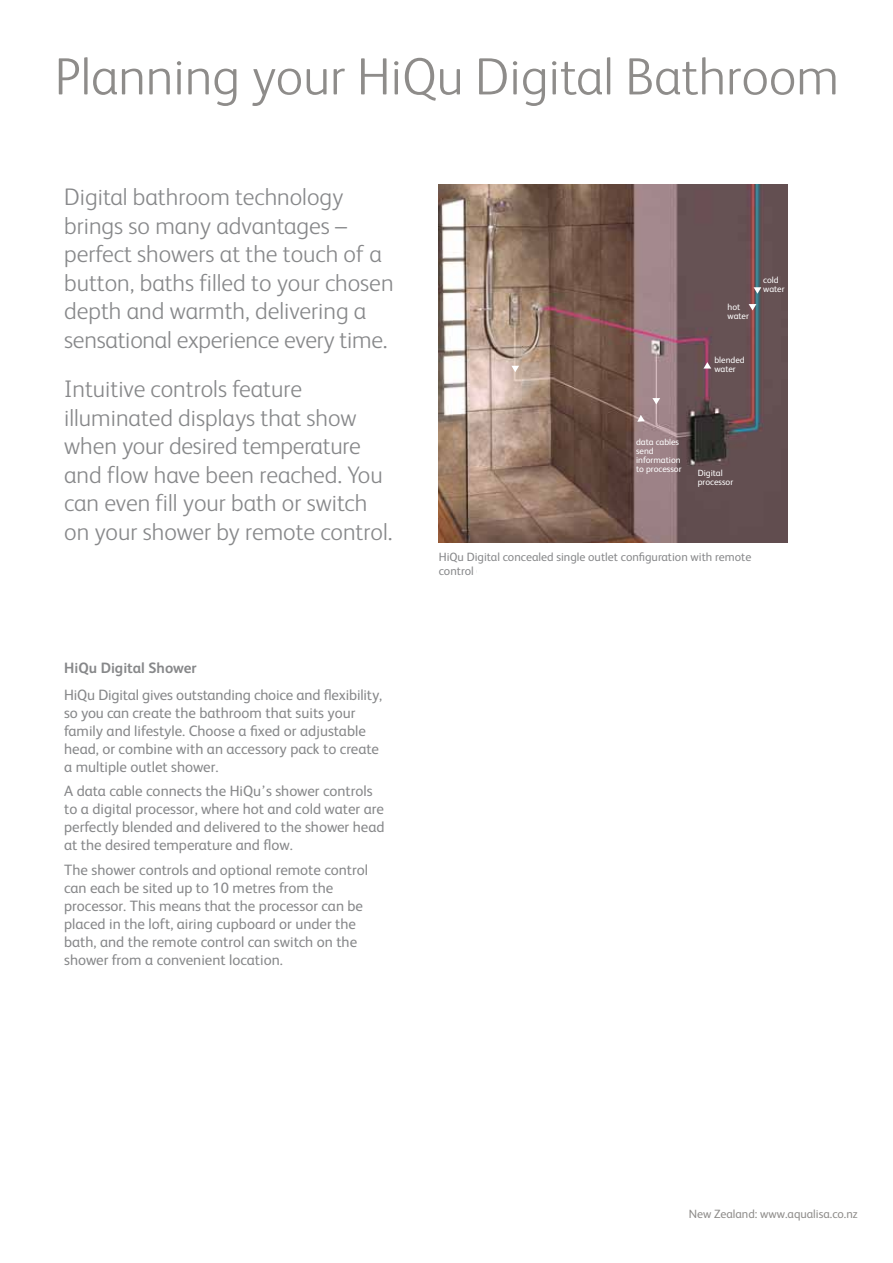
<style>
.page{position:relative;width:893px;height:1263px;background:#fff}
.page>*{position:absolute;margin:0;border:0;box-sizing:border-box;transform-origin:0 0}
.t1{font:300 79.5px "FS Albert";letter-spacing:-.01em;color:#8e8c8a}
.t2{font:300 52.5px "FS Albert";color:#8e8c8a}
.t3{font:300 24px/28.5px "FS Albert";color:#87888a}
.t4{font:15px/18px "FS Albert";color:#87888a}
.t5{font:700 15px "FS Albert";color:#87888a}
.t6{font:12px "FS Albert";color:#87888a}
.t7{font:12px "FS Albert";color:#8e8c8a}
.t8{font:9px/9px "FS Albert";color:#fff}
</style>
<div class="page">
<img style="left:439px;top:185px;width:348px;height:357px">
<svg style="left:511px;top:366px;width:8px;height:6px"></svg>
<svg style="left:652px;top:398px;width:8px;height:6px"></svg>
<svg style="left:703px;top:362px;width:8px;height:7px"></svg>
<svg style="left:753px;top:287px;width:8px;height:7px"></svg>
<svg style="left:749px;top:304px;width:7px;height:6px"></svg>
<svg style="left:637px;top:415px;width:8px;height:7px"></svg>
<h1 class="t1" style="left:64px;top:23px;width:828px">Planning your HiQu Digital</h1>
<h2 class="t2" style="left:55px;top:42px;width:786px">Planning your HiQu Digital Bathroom</h2>
<h3 class="t3" style="left:64px;top:182px;width:331px">Digital bathroom technology brings so many advantages – perfect showers at the touch of a button, baths filled to your chosen depth and warmth, delivering a sensational experience every time.</h3>
<h3 class="t3" style="left:64px;top:375px;width:330px">Intuitive controls feature illuminated displays that show when your desired temperature and flow have been reached. You can even fill your bath or switch on your shower by remote control.</h3>
<p class="t5" style="left:64px;top:660px;width:134px">HiQu Digital Shower</p>
<p class="t4" style="left:64px;top:686px;width:319px">HiQu Digital gives outstanding choice and flexibility, so you can create the bathroom that suits your family and lifestyle. Choose a fixed or adjustable head, or combine with an accessory pack to create a multiple outlet shower.</p>
<p class="t4" style="left:64px;top:782px;width:322px">A data cable connects the HiQu’s shower controls to a digital processor, where hot and cold water are perfectly blended and delivered to the shower head at the desired temperature and flow.</p>
<p class="t4" style="left:64px;top:860px;width:305px">The shower controls and optional remote control can each be sited up to 10 metres from the processor. This means that the processor can be placed in the loft, airing cupboard or under the bath, and the remote control can switch on the shower from a convenient location.</p>
<p class="t8" style="left:727px;top:303px;width:23px">hot water</p>
<p class="t8" style="left:763px;top:275px;width:23px">cold water</p>
<p class="t8" style="left:714px;top:355px;width:32px">blended water</p>
<p class="t8" style="left:636px;top:437px;width:47px">data cables send information to processor</p>
<p class="t8" style="left:698px;top:468px;width:37px">Digital processor</p>
<p class="t6" style="left:439px;top:550px;width:314px">HiQu Digital concealed single outlet configuration with remote</p>
<p class="t7" style="left:689px;top:1206px;width:170px">New Zealand: www.aqualisa.co.nz</p>
</div>
